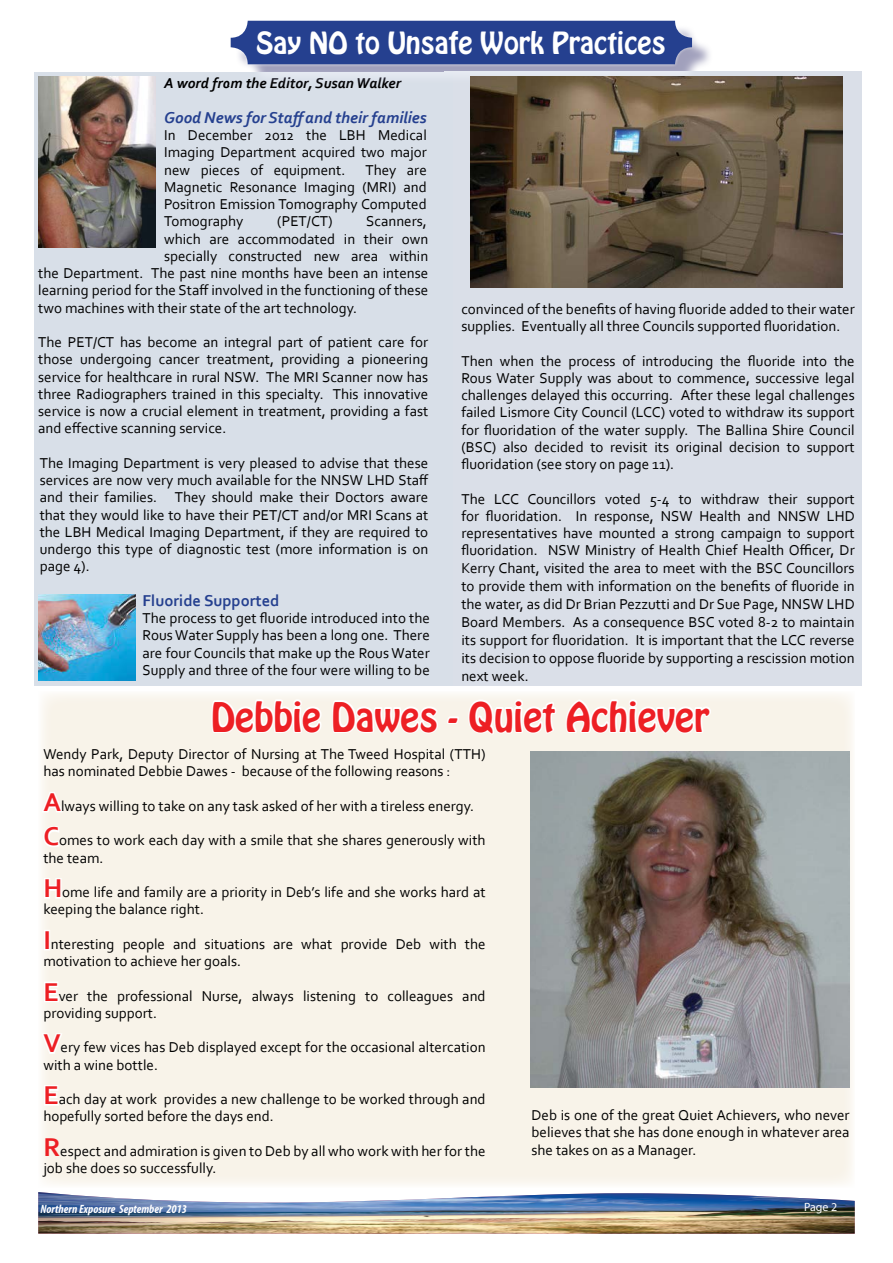
<style>
.page{position:relative;width:893px;height:1263px;background:#fff}
.page>*{position:absolute;margin:0;border:0;box-sizing:border-box;transform-origin:0 0}
.t1{font:36px "Hobo Std";color:#ed1f24}
.t2{font:27px "Hobo Std";color:#fff}
.t3{font:italic 700 16.5px "Corbel";color:#25408f}
.t4{font:700 16.5px "Corbel";color:#25408f}
.t5{font:15px/17.2px "Corbel";color:#000}
.t6{font:italic 700 15px "Corbel";color:#000}
.t7{font:italic 700 condensed 12px "Myriad Pro";color:#fff}
.t8{font:12px "Myriad Pro";color:#fff}
.s1{font-weight:700;font-size:27px;color:#ed1f24}
</style>
<div class="page">
<svg style="left:38px;top:1233px;width:817px;height:1px"></svg>
<img style="left:38px;top:1192px;width:817px;height:41px">
<div style="left:444px;top:72px;width:417px;height:614px;background:#dadfe8"></div>
<div style="left:34px;top:72px;width:419px;height:614px;background:#d8dfe8"></div>
<div style="left:38px;top:691px;width:817px;height:497px;background:#f8f3e9"></div>
<svg style="left:211px;top:699px;width:111px;height:35px"></svg>
<svg style="left:332px;top:700px;width:127px;height:34px"></svg>
<svg style="left:468px;top:699px;width:88px;height:36px"></svg>
<svg style="left:566px;top:699px;width:145px;height:35px"></svg>
<img style="left:38px;top:77px;width:118px;height:171px">
<div style="left:235px;top:25px;width:478px;height:60px;background:#8281a6;opacity:.75"></div>
<div style="left:227px;top:17px;width:469px;height:51px;background:#fff;opacity:.75"></div>
<div style="left:231px;top:21px;width:461px;height:43px;background:#25408f;border-radius:17px"></div>
<img style="left:531px;top:752px;width:319px;height:336px">
<svg style="left:39px;top:779px;width:24px;height:36px"></svg>
<svg style="left:41px;top:824px;width:18px;height:25px"></svg>
<svg style="left:44px;top:878px;width:18px;height:21px"></svg>
<div style="left:44px;top:930px;width:6px;height:20px;border:3px solid #fff"></div>
<svg style="left:44px;top:981px;width:15px;height:21px"></svg>
<svg style="left:39px;top:1031px;width:23px;height:35px"></svg>
<svg style="left:44px;top:1085px;width:15px;height:21px"></svg>
<img style="left:470px;top:77px;width:373px;height:210px">
<img style="left:38px;top:594px;width:97px;height:87px">
<h2 class="t2" style="left:256px;top:24px;width:411px">Say NO to Unsafe Work Practices</h2>
<p class="t6" style="left:164px;top:73px;width:239px">A word from the Editor, Susan Walker</p>
<p class="t3" style="left:164px;top:107px;width:264px">Good News for Staffand their families</p>
<p class="t5" style="left:164px;top:126px;width:264px;text-align:justify">In December 2012 the LBH Medical Imaging Department acquired two major new pieces of equipment.</p>
<p class="t5" style="left:164px;top:161px;width:264px;text-align:justify;text-indent:201px">They are Magnetic Resonance Imaging (MRI) and Positron Emission Tomography Computed Tomography</p>
<p class="t5" style="left:277px;top:212px;width:57px">(PET/CT)</p>
<p class="t5" style="left:366px;top:212px;width:62px">Scanners,</p>
<p class="t5" style="left:164px;top:230px;width:266px">which are accommodated in their own</p>
<p class="t5" style="left:164px;top:247px;width:266px">specially constructed new area within</p>
<p class="t5" style="left:38px;top:264px;width:391px">the Department. The past nine months have been an intense</p>
<p class="t5" style="left:38px;top:281px;width:392px">learning period for the Staff involved in the functioning of these</p>
<p class="t5" style="left:38px;top:299px;width:320px">two machines with their state of the art technology.</p>
<p class="t5" style="left:38px;top:333px;width:392px;text-align:justify">The PET/CT has become an integral part of patient care for those undergoing cancer treatment, providing a pioneering service for healthcare in rural NSW. The MRI Scanner now has three Radiographers trained in this specialty. This innovative service is now a crucial element in treatment, providing a fast and effective scanning service.</p>
<p class="t5" style="left:40px;top:454px;width:390px;text-align:justify">The Imaging Department is very pleased to advise that these services are now very much available for the NNSW LHD Staff and their families. They should make their Doctors aware that they would like to have their PET/CT and/or MRI Scans at the LBH Medical Imaging Department, if they are required to undergo this type of diagnostic test (more information is on page 4).</p>
<p class="t4" style="left:143px;top:590px;width:138px">Fluoride Supported</p>
<p class="t5" style="left:143px;top:609px;width:289px;text-align:justify">The process to get fluoride introduced into the Rous Water Supply has been a long one. There are four Councils that make up the Rous Water Supply and three of the four were willing to be</p>
<p class="t5" style="left:461px;top:300px;width:395px">convinced of the benefits of having fluoride added to their water supplies. Eventually all three Councils supported fluoridation.</p>
<p class="t5" style="left:461px;top:352px;width:395px;text-align:justify">Then when the process of introducing the fluoride into the Rous Water Supply was about to commence, successive legal challenges delayed this occurring. After these legal challenges failed Lismore City Council (LCC) voted to withdraw its support for fluoridation of the water supply. The Ballina Shire Council (BSC) also decided to revisit its original decision to support fluoridation (see story on page 11).</p>
<p class="t5" style="left:461px;top:489px;width:395px;line-height:17.9px;text-align:justify">The LCC Councillors voted 5-4 to withdraw their support for fluoridation. In response, NSW Health and NNSW LHD representatives have mounted a strong campaign to support fluoridation. NSW Ministry of Health Chief Health Officer, Dr Kerry Chant, visited the area to meet with the BSC Councillors to provide them with information on the benefits of fluoride in the water, as did Dr Brian Pezzutti and Dr Sue Page, NNSW LHD Board Members. As a consequence BSC voted 8-2 to maintain its support for fluoridation. It is important that the LCC reverse its decision to oppose fluoride by supporting a rescission motion next week.</p>
<h1 class="t1" style="left:211px;top:692px;width:500px">Debbie Dawes - Quiet Achiever</h1>
<p class="t5" style="left:43px;top:745px;width:444px">Wendy Park, Deputy Director of Nursing at The Tweed Hospital (TTH) has nominated Debbie Dawes - because of the following reasons :</p>
<p class="t5" style="left:43px;top:797px;width:432px"><span class="s1">A</span>lways willing to take on any task asked of her with a tireless energy.</p>
<p class="t5" style="left:43px;top:831px;width:444px"><span class="s1">C</span>omes to work each day with a smile that she shares generously with the team.</p>
<p class="t5" style="left:43px;top:883px;width:444px"><span class="s1">H</span>ome life and family are a priority in Deb’s life and she works hard at keeping the balance right.</p>
<p class="t5" style="left:43px;top:935px;width:444px"><span class="s1">I</span>nteresting people and situations are what provide Deb with the motivation to achieve her goals.</p>
<p class="t5" style="left:43px;top:987px;width:444px"><span class="s1">E</span>ver the professional Nurse, always listening to colleagues and providing support.</p>
<p class="t5" style="left:43px;top:1038px;width:444px"><span class="s1">V</span>ery few vices has Deb displayed except for the occasional altercation with a wine bottle.</p>
<p class="t5" style="left:43px;top:1090px;width:444px"><span class="s1">E</span>ach day at work provides a new challenge to be worked through and hopefully sorted before the days end.</p>
<p class="t5" style="left:43px;top:1142px;width:444px"><span class="s1">R</span>espect and admiration is given to Deb by all who work with her for the job she does so successfully.</p>
<p class="t5" style="left:531px;top:1106px;width:320px;text-align:justify">Deb is one of the great Quiet Achievers, who never believes that she has done enough in whatever area she takes on as a Manager.</p>
<p class="t7" style="left:40px;top:1202px;width:148px">Northern Exposure September 2013</p>
<p class="t8" style="left:804px;top:1199px;width:34px">Page 2</p>
</div>
